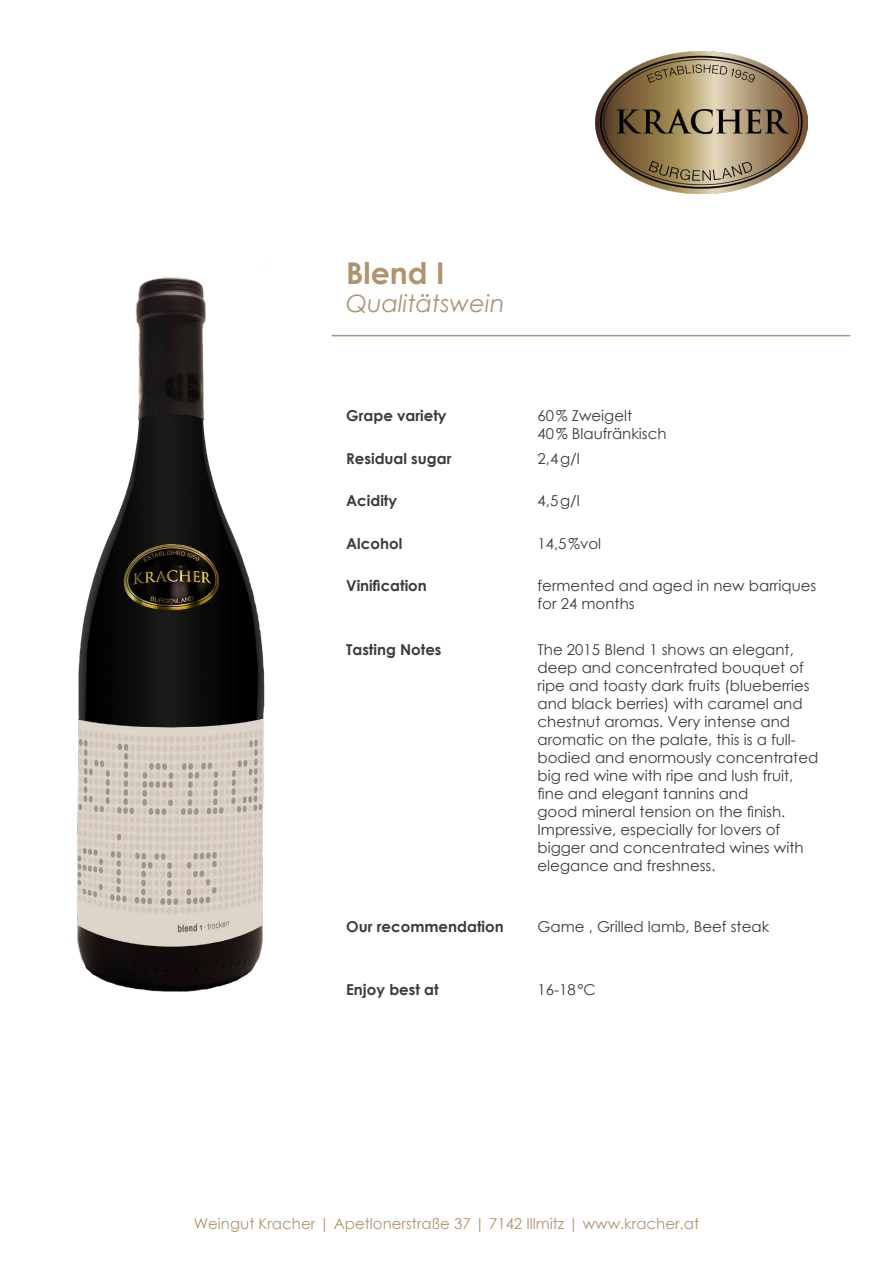
<style>
.page{position:relative;width:893px;height:1263px;background:#fff}
.page>*{position:absolute;margin:0;border:0;box-sizing:border-box;transform-origin:0 0}
.t1{font:700 30px "Century Gothic";color:#af9470}
.t2{font:italic 24px "Century Gothic";color:#af9470}
.t3{font:15px/18px "Century Gothic";color:#3c3c3b}
.t4{font:700 15px "Century Gothic";color:#3c3c3b}
.t5{font:15px "Century Gothic";color:#af9470}
</style>
<div class="page">
<hr style="left:332px;top:335px;width:518px;height:1px;background:#af9470">
<img style="left:595px;top:51px;width:213px;height:143px">
<img style="left:65px;top:277px;width:200px;height:715px">
<h1 class="t1" style="left:346px;top:250px;width:100px">Blend I</h1>
<h2 class="t2" style="left:346px;top:287px;width:160px">Qualitätswein</h2>
<p class="t4" style="left:346px;top:404px;width:102px">Grape variety</p>
<p class="t3" style="left:537px;top:407px;width:131px">60% Zweigelt<br>40% Blaufränkisch</p>
<p class="t4" style="left:346px;top:447px;width:107px">Residual sugar</p>
<p class="t3" style="left:537px;top:449px;width:44px">2,4g/l</p>
<p class="t4" style="left:346px;top:489px;width:52px">Acidity</p>
<p class="t3" style="left:537px;top:492px;width:44px">4,5g/l</p>
<p class="t4" style="left:346px;top:532px;width:58px">Alcohol</p>
<p class="t3" style="left:537px;top:534px;width:65px">14,5%vol</p>
<p class="t4" style="left:346px;top:574px;width:82px">Vinification</p>
<p class="t3" style="left:537px;top:577px;width:280px">fermented and aged in new barriques for 24 months</p>
<p class="t4" style="left:346px;top:638px;width:97px">Tasting Notes</p>
<p class="t3" style="left:537px;top:640px;width:282px">The 2015 Blend 1 shows an elegant, deep and concentrated bouquet of ripe and toasty dark fruits (blueberries and black berries) with caramel and chestnut aromas. Very intense and aromatic on the palate, this is a full&shy;bodied and enormously concentrated big red wine with ripe and lush fruit, fine and elegant tannins and<br>good mineral tension on the finish.<br>Impressive, especially for lovers of bigger and concentrated wines with elegance and freshness.</p>
<p class="t4" style="left:346px;top:915px;width:159px">Our recommendation</p>
<p class="t3" style="left:537px;top:917px;width:233px">Game , Grilled lamb, Beef steak</p>
<p class="t4" style="left:346px;top:978px;width:94px">Enjoy best at</p>
<p class="t3" style="left:537px;top:981px;width:60px">16-18°C</p>
<p class="t5" style="left:194px;top:1212px;width:507px">Weingut Kracher | Apetlonerstraße 37 | 7142 Illmitz | www.kracher.at</p>
</div>
